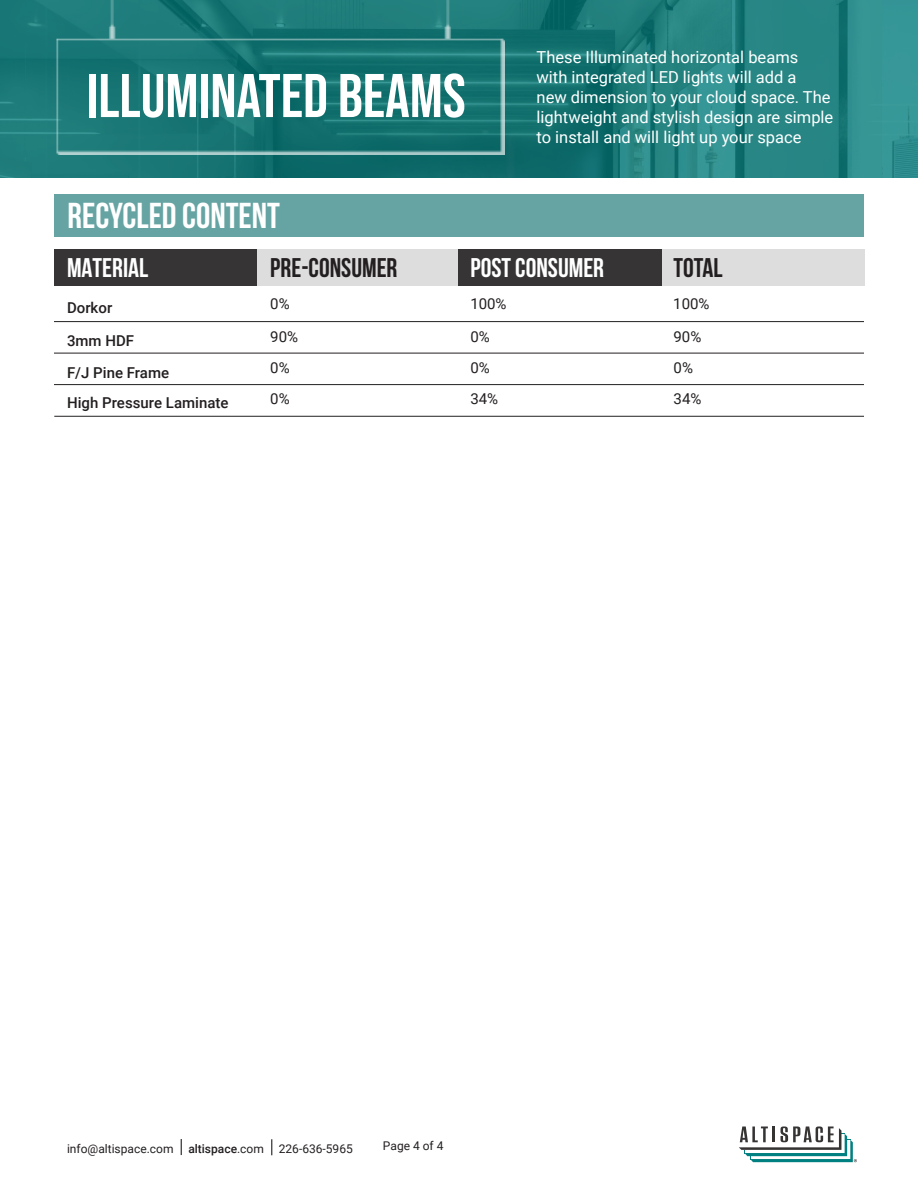
<style>
.page{position:relative;width:918px;height:1188px;background:#fff}
.page>*{position:absolute;margin:0;border:0;box-sizing:border-box;transform-origin:0 0}
.t1{font:61.5px "Bebas Neue";color:#fff}
.t2{font:700 36px "Bebas Neue";color:#fff}
.t3{font:700 27px "Bebas Neue";color:#fff}
.t4{font:700 27px "Bebas Neue";color:#231f20}
.t5{font:16.5px/19.8px "Roboto";color:#fff}
.t6{font:500 15px "Roboto";color:#231f20}
.t7{font:15px "Roboto";color:#231f20}
.t8{font:12px "Roboto";color:#231f20}
.s1{font-weight:500}
</style>
<div class="page">
<svg style="left:181px;top:1139px;width:1px;height:16px"></svg>
<svg style="left:271px;top:1139px;width:1px;height:16px"></svg>
<svg style="left:0;top:0;width:918px;height:178px;background:#207e7d"></svg>
<img style="left:56px;top:0;width:448px;height:154px">
<div style="left:55px;top:194px;width:809px;height:42px;background:#66a4a3"></div>
<hr style="left:54px;top:321px;width:810px;height:1px;background:#231f20">
<hr style="left:54px;top:353px;width:810px;height:1px;background:#231f20">
<hr style="left:54px;top:416px;width:810px;height:1px;background:#231f20">
<hr style="left:54px;top:384px;width:810px;height:1px;background:#231f20">
<svg style="left:739px;top:1126px;width:118px;height:36px"></svg>
<div style="left:55px;top:250px;width:203px;height:36px;background:#363434"></div>
<div style="left:258px;top:250px;width:203px;height:36px;background:#ddd"></div>
<div style="left:661px;top:250px;width:203px;height:36px;background:#ddd"></div>
<div style="left:458px;top:250px;width:203px;height:36px;background:#363434"></div>
<p class="t1" style="left:87px;top:61px;width:381px">ILLUMINATED BEAMS</p>
<p class="t2" style="left:68px;top:196px;width:214px">RECYCLED CONTENT</p>
<p class="t5" style="left:537px;top:47px;width:298px">These Illuminated horizontal beams<br>with integrated LED lights will add a<br>new dimension to your cloud space. The lightweight and stylish design are simple to install and will light up your space</p>
<p class="t3" style="left:67px;top:253px;width:83px">MATERIAL</p>
<p class="t4" style="left:270px;top:253px;width:129px">PRE-CONSUMER</p>
<p class="t3" style="left:470px;top:253px;width:135px">POST CONSUMER</p>
<p class="t4" style="left:674px;top:253px;width:51px">TOTAL</p>
<p class="t7" style="left:270px;top:293px;width:21px">0%</p>
<p class="t6" style="left:67px;top:297px;width:47px">Dorkor</p>
<p class="t6" style="left:67px;top:330px;width:69px">3mm HDF</p>
<p class="t7" style="left:270px;top:326px;width:29px">90%</p>
<p class="t6" style="left:67px;top:362px;width:104px">F/J Pine Frame</p>
<p class="t7" style="left:270px;top:358px;width:21px">0%</p>
<p class="t6" style="left:67px;top:392px;width:163px">High Pressure Laminate</p>
<p class="t7" style="left:270px;top:388px;width:21px">0%</p>
<p class="t7" style="left:470px;top:293px;width:38px">100%</p>
<p class="t7" style="left:470px;top:326px;width:21px">0%</p>
<p class="t7" style="left:470px;top:358px;width:21px">0%</p>
<p class="t7" style="left:470px;top:388px;width:29px">34%</p>
<p class="t7" style="left:673px;top:293px;width:38px">100%</p>
<p class="t7" style="left:674px;top:326px;width:29px">90%</p>
<p class="t7" style="left:674px;top:358px;width:21px">0%</p>
<p class="t7" style="left:674px;top:388px;width:29px">34%</p>
<p class="t8" style="left:67px;top:1140px;width:287px">info@altispace.com <span class="s1">altispace</span>.com 226-636-5965</p>
<p class="t8" style="left:383px;top:1137px;width:62px">Page 4 of 4</p>
</div>
